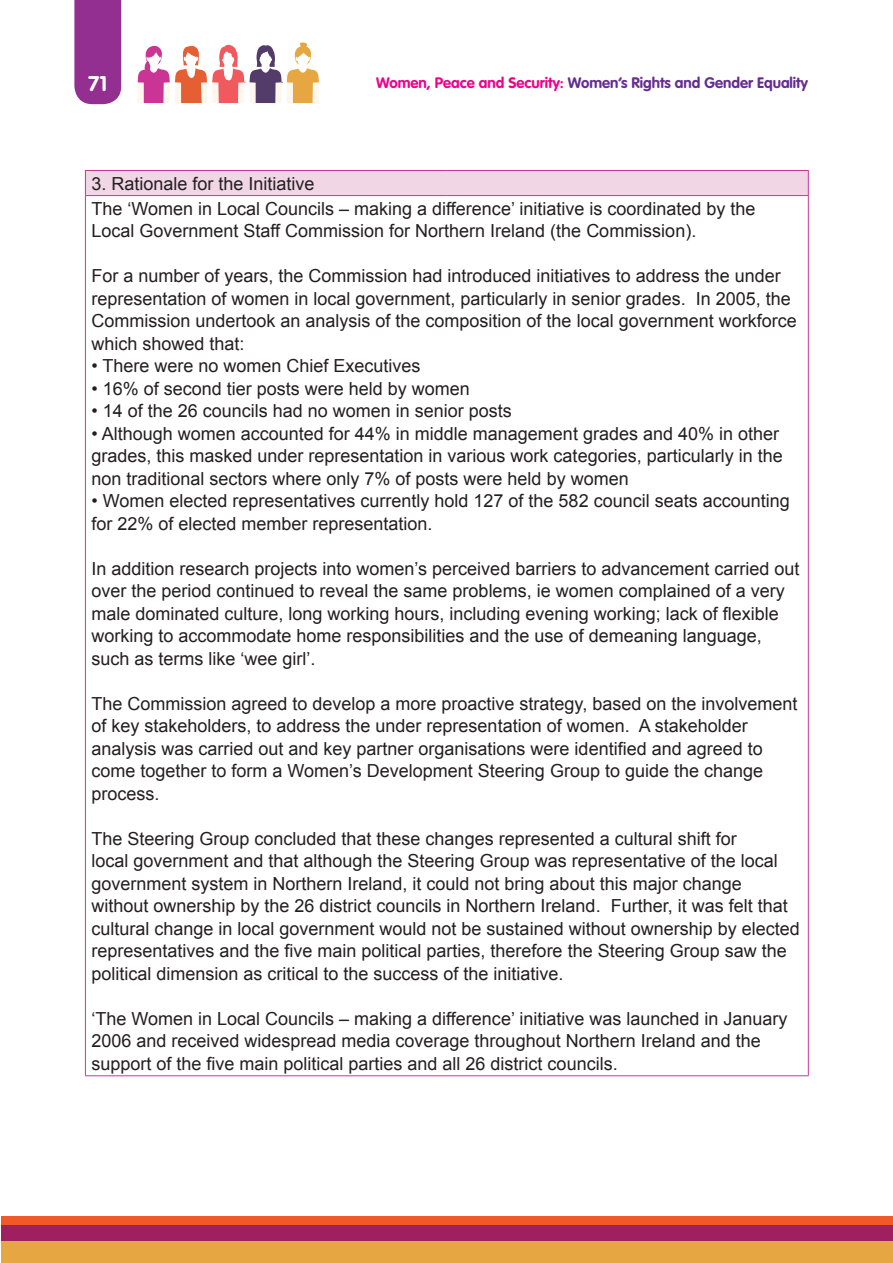
<style>
.page{position:relative;width:893px;height:1263px;background:#fff}
.page>*{position:absolute;margin:0;border:0;box-sizing:border-box;transform-origin:0 0}
.t1{font:700 21px "VAG Rounded";color:#fff}
.body_text{font:18px/22.5px "Arial";color:#231f20}
.t2{font:700 15px "VAG Rounded";color:#652d91}
.s1{color:#ed028c}
</style>
<div class="page">
<div style="left:74px;top:0;width:47px;height:104px;background:#942f92"></div>
<div style="left:1px;top:1241px;width:892px;height:22px;background:#e6a743"></div>
<div style="left:1px;top:1225px;width:892px;height:16px;background:#9e1f62"></div>
<div style="left:1px;top:1216px;width:892px;height:9px;background:#f15929"></div>
<svg style="left:137px;top:42px;width:182px;height:61px"></svg>
<div style="left:85px;top:170px;width:723px;height:26px;background:#f1d6e6"></div>
<hr style="left:85px;top:170px;width:362px;height:1px;background:#ca3595">
<svg style="left:85px;top:171px;width:1px;height:24px"></svg>
<hr style="left:447px;top:170px;width:362px;height:1px;background:#ca3595">
<svg style="left:808px;top:171px;width:1px;height:24px"></svg>
<hr style="left:85px;top:195px;width:362px;height:1px;background:#ca3595">
<hr style="left:85px;top:196px;width:1px;height:879px;background:#ca3595">
<hr style="left:447px;top:195px;width:362px;height:1px;background:#ca3595">
<hr style="left:808px;top:196px;width:1px;height:879px;background:#ca3595">
<hr style="left:85px;top:1075px;width:362px;height:1px;background:#ca3595">
<hr style="left:447px;top:1075px;width:362px;height:1px;background:#ca3595">
<p class="t1" style="left:88px;top:71px;width:21px">71</p>
<p class="t2" style="left:376px;top:73px;width:433px"><span class="s1">Women, Peace and Security:</span> Women’s Rights and Gender Equality</p>
<p class="body_text" style="left:91px;top:172px;width:225px">3. Rationale for the Initiative</p>
<p class="body_text" style="left:91px;top:197px;width:665px">The ‘Women in Local Councils – making a difference’ initiative is coordinated by the<br>Local Government Staff Commission for Northern Ireland (the Commission).</p>
<p class="body_text" style="left:91px;top:265px;width:707px">For a number of years, the Commission had introduced initiatives to address the under representation of women in local government, particularly in senior grades. In 2005, the Commission undertook an analysis of the composition of the local government workforce which showed that:</p>
<p class="body_text" style="left:91px;top:355px;width:331px">• There were no women Chief Executives</p>
<p class="body_text" style="left:91px;top:377px;width:380px">• 16% of second tier posts were held by women</p>
<p class="body_text" style="left:91px;top:400px;width:422px">• 14 of the 26 councils had no women in senior posts</p>
<p class="body_text" style="left:91px;top:422px;width:693px">• Although women accounted for 44% in middle management grades and 40% in other grades, this masked under representation in various work categories, particularly in the non traditional sectors where only 7% of posts were held by women</p>
<p class="body_text" style="left:91px;top:490px;width:700px">• Women elected representatives currently hold 127 of the 582 council seats accounting for 22% of elected member representation.</p>
<p class="body_text" style="left:91px;top:557px;width:709px">In addition research projects into women’s perceived barriers to advancement carried out over the period continued to reveal the same problems, ie women complained of a very male dominated culture, long working hours, including evening working; lack of flexible working to accommodate home responsibilities and the use of demeaning language, such as terms like ‘wee girl’.</p>
<p class="body_text" style="left:91px;top:692px;width:708px">The Commission agreed to develop a more proactive strategy, based on the involvement of key stakeholders, to address the under representation of women. A stakeholder analysis was carried out and key partner organisations were identified and agreed to come together to form a Women’s Development Steering Group to guide the change process.</p>
<p class="body_text" style="left:91px;top:827px;width:710px">The Steering Group concluded that these changes represented a cultural shift for<br>local government and that although the Steering Group was representative of the local government system in Northern Ireland, it could not bring about this major change without ownership by the 26 district councils in Northern Ireland. Further, it was felt that cultural change in local government would not be sustained without ownership by elected representatives and the five main political parties, therefore the Steering Group saw the political dimension as critical to the success of the initiative.</p>
<p class="body_text" style="left:91px;top:1007px;width:697px">‘The Women in Local Councils – making a difference’ initiative was launched in January<br>2006 and received widespread media coverage throughout Northern Ireland and the support of the five main political parties and all 26 district councils.</p>
</div>
